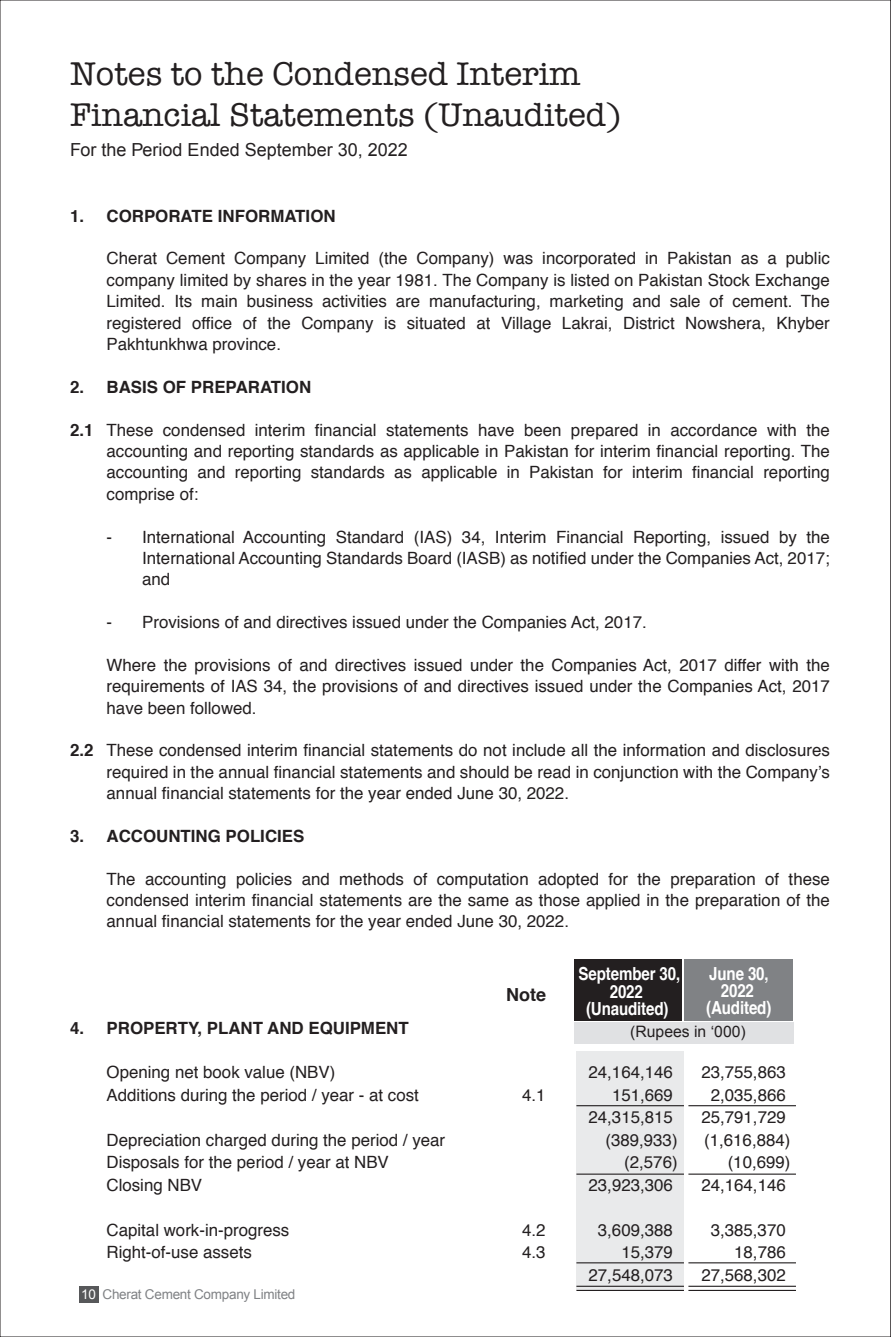
<style>
.page{position:relative;width:891px;height:1337px;background:#fff}
.page>*{position:absolute;margin:0;border:0;box-sizing:border-box;transform-origin:0 0}
.t1{font:33.75px/40.5px "American Typewriter";color:#231f20}
.t2{font:700 18px/16.9px "Helvetica";letter-spacing:-.01em;color:#fff;text-align:center;scale:.84 1}
.t3{font:18px "Arial";color:#231f20}
.t4{font:700 18px "Helvetica";color:#231f20}
.t5{font:16.88px/21.4px "Helvetica";color:#231f20;text-align:justify}
.t6{font:700 16.88px "Helvetica";color:#231f20}
.t7{font:15.75px "Arial";color:#231f20}
.t8{font:13.5px "Arial";letter-spacing:-.02em;color:#808285}
.s1{font-weight:700}
.s2{color:#fff}
</style>
<div class="page">
<div style="left:576px;top:1051px;width:108px;height:239px;background:#e9eaeb"></div>
<div style="left:574px;top:959px;width:107px;height:62px;background:#231f20"></div>
<div style="left:574px;top:1022px;width:219px;height:21px;background:#e0e1e3"></div>
<div style="left:685px;top:959px;width:108px;height:62px;background:#808285"></div>
<hr style="left:576px;top:1285px;width:108px;height:1px;background:#231f20">
<hr style="left:576px;top:1262px;width:108px;height:1px;background:#231f20">
<hr style="left:576px;top:1289px;width:108px;height:2px;background:#231f20">
<hr style="left:688px;top:1285px;width:108px;height:1px;background:#231f20">
<hr style="left:688px;top:1262px;width:108px;height:1px;background:#231f20">
<hr style="left:688px;top:1289px;width:108px;height:2px;background:#231f20">
<hr style="left:576px;top:1105px;width:108px;height:1px;background:#231f20">
<hr style="left:688px;top:1105px;width:108px;height:1px;background:#231f20">
<hr style="left:576px;top:1173px;width:108px;height:1px;background:#231f20">
<hr style="left:688px;top:1173px;width:108px;height:1px;background:#231f20">
<div style="left:79px;top:1285px;width:19px;height:17px;background:#57585a"></div>
<h1 class="t1" style="left:70px;top:53px;width:553px">Notes to the Condensed Interim<br>Financial Statements (Unaudited)</h1>
<p class="t3" style="left:70px;top:138px;width:339px">For the Period Ended September 30, 2022</p>
<p class="t6" style="left:70px;top:202px;width:267px">1. CORPORATE INFORMATION</p>
<p class="t5" style="left:107px;top:248px;width:725px">Cherat Cement Company Limited (the Company) was incorporated in Pakistan as a public company limited by shares in the year 1981. The Company is listed on Pakistan Stock Exchange Limited. Its main business activities are manufacturing, marketing and sale of cement. The registered office of the Company is situated at Village Lakrai, District Nowshera, Khyber Pakhtunkhwa province.</p>
<p class="t6" style="left:70px;top:373px;width:243px">2. BASIS OF PREPARATION</p>
<p class="t5" style="left:107px;top:419px;width:725px;text-indent:-36px"><span class="s1">2.1</span> These condensed interim financial statements have been prepared in accordance with the accounting and reporting standards as applicable in Pakistan for interim financial reporting. The accounting and reporting standards as applicable in Pakistan for interim financial reporting comprise of:</p>
<p class="t5" style="left:142px;top:526px;width:689px;text-indent:-36px">- International Accounting Standard (IAS) 34, Interim Financial Reporting, issued by the International Accounting Standards Board (IASB) as notified under the Companies Act, 2017; and</p>
<p class="t5" style="left:107px;top:612px;width:542px">- Provisions of and directives issued under the Companies Act, 2017.</p>
<p class="t5" style="left:107px;top:655px;width:725px">Where the provisions of and directives issued under the Companies Act, 2017 differ with the requirements of IAS 34, the provisions of and directives issued under the Companies Act, 2017 have been followed.</p>
<p class="t5" style="left:107px;top:740px;width:725px;text-indent:-36px"><span class="s1">2.2</span> These condensed interim financial statements do not include all the information and disclosures required in the annual financial statements and should be read in conjunction with the Company’s annual financial statements for the year ended June 30, 2022.</p>
<p class="t6" style="left:70px;top:822px;width:236px">3. ACCOUNTING POLICIES</p>
<p class="t5" style="left:107px;top:868px;width:725px">The accounting policies and methods of computation adopted for the preparation of these condensed interim financial statements are the same as those applied in the preparation of the annual financial statements for the year ended June 30, 2022.</p>
<p class="t2" style="left:579px;top:965px;width:122px;line-height:18px">September 30,<br>2022</p>
<p class="t2" style="left:586px;top:1000px;width:100px">(Unaudited)</p>
<p class="t2" style="left:706px;top:965px;width:79px">June 30,<br>2022 (Audited)</p>
<p class="t7" style="left:630px;top:1021px;width:117px">(Rupees in ‘000)</p>
<p class="t4" style="left:506px;top:980px;width:41px">Note</p>
<p class="t6" style="left:70px;top:1014px;width:340px">4. PROPERTY, PLANT AND EQUIPMENT</p>
<p class="t5" style="left:107px;top:1062px;width:230px">Opening net book value (NBV)</p>
<p class="t5" style="left:589px;top:1062px;width:86px">24,164,146</p>
<p class="t5" style="left:701px;top:1062px;width:86px">23,755,863</p>
<p class="t5" style="left:107px;top:1084px;width:314px">Additions during the period / year - at cost</p>
<p class="t5" style="left:522px;top:1084px;width:25px">4.1</p>
<p class="t5" style="left:612px;top:1084px;width:62px">151,669</p>
<p class="t5" style="left:711px;top:1084px;width:77px">2,035,866</p>
<p class="t5" style="left:589px;top:1107px;width:86px">24,315,815</p>
<p class="t5" style="left:701px;top:1107px;width:86px">25,791,729</p>
<p class="t5" style="left:107px;top:1129px;width:340px">Depreciation charged during the period / year</p>
<p class="t5" style="left:605px;top:1129px;width:74px">(389,933)</p>
<p class="t5" style="left:704px;top:1129px;width:88px">(1,616,884)</p>
<p class="t5" style="left:107px;top:1152px;width:284px">Disposals for the period / year at NBV</p>
<p class="t5" style="left:624px;top:1152px;width:55px">(2,576)</p>
<p class="t5" style="left:728px;top:1152px;width:64px">(10,699)</p>
<p class="t5" style="left:107px;top:1174px;width:97px">Closing NBV</p>
<p class="t5" style="left:589px;top:1174px;width:86px">23,923,306</p>
<p class="t5" style="left:701px;top:1174px;width:86px">24,164,146</p>
<p class="t5" style="left:107px;top:1219px;width:184px">Capital work-in-progress</p>
<p class="t5" style="left:522px;top:1219px;width:25px">4.2</p>
<p class="t5" style="left:598px;top:1219px;width:77px">3,609,388</p>
<p class="t5" style="left:711px;top:1219px;width:77px">3,385,370</p>
<p class="t5" style="left:107px;top:1242px;width:147px">Right-of-use assets</p>
<p class="t5" style="left:522px;top:1242px;width:25px">4.3</p>
<p class="t5" style="left:621px;top:1242px;width:53px">15,379</p>
<p class="t5" style="left:734px;top:1242px;width:53px">18,786</p>
<p class="t5" style="left:589px;top:1264px;width:86px">27,548,073</p>
<p class="t5" style="left:701px;top:1264px;width:86px">27,568,302</p>
<p class="t8" style="left:81px;top:1285px;width:216px"><span class="s2">10</span> Cherat Cement Company Limited</p>
</div>
